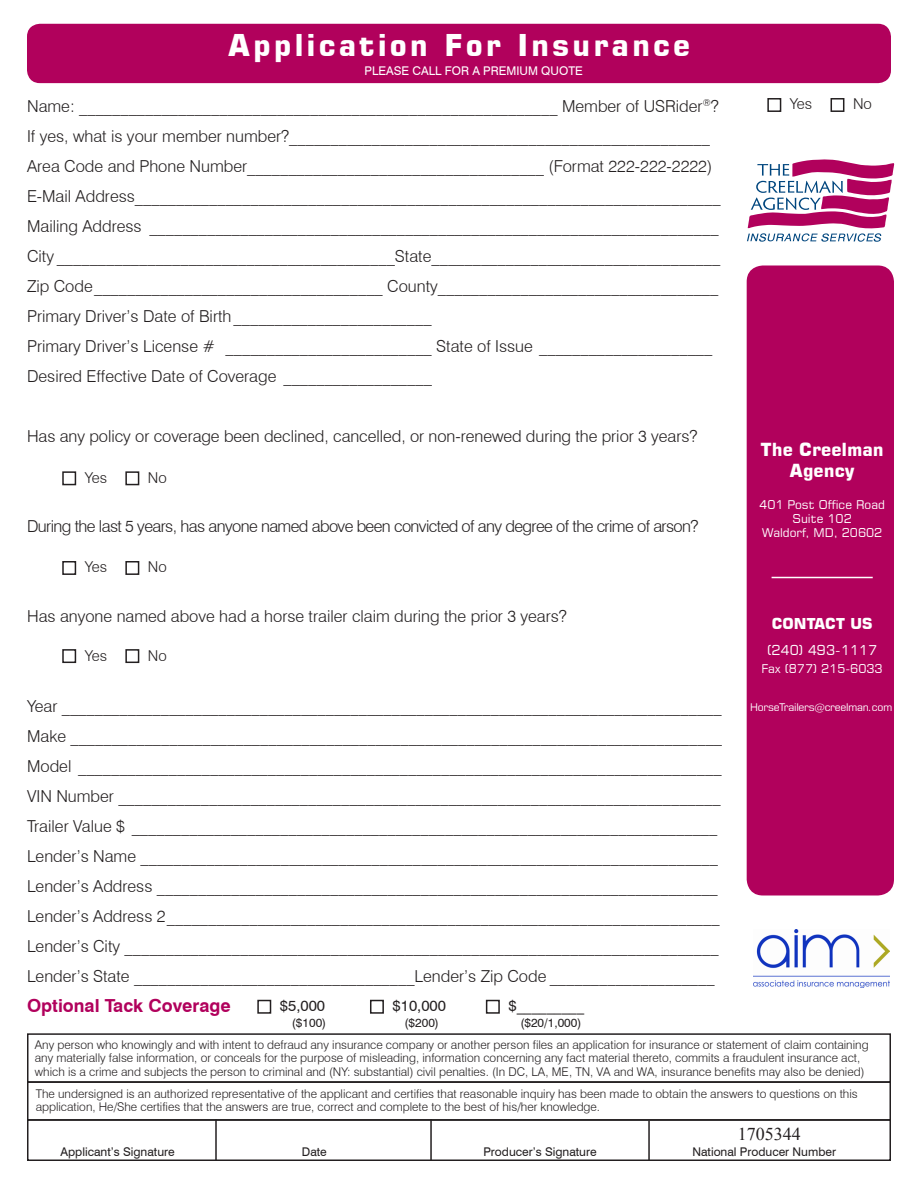
<style>
.page{position:relative;width:918px;height:1188px;background:#fff}
.page>*{position:absolute;margin:0;border:0;box-sizing:border-box;transform-origin:0 0}
.t1{font:700 30px "Square 721 BT";letter-spacing:.1em;color:#fff}
.t2{font:700 18px "Swiss 721 BT";color:#b1015c}
.t3{font:700 18px/21.6px "Square 721 BT";color:#fff;text-align:center}
.t4{font:18px "Times New Roman";color:#231f20}
.t5{font:300 16.5px "Swiss 721 BT";color:#231f20}
.t6{font:300 16.5px "Swiss 721 BT";letter-spacing:-.035em;color:#231f20}
.t7{font:15px "Swiss 721 BT";color:#231f20}
.t8{font:300 15px "Swiss 721 BT";color:#231f20}
.t9{font:700 15px "Square 721 BT";color:#fff}
.t10{font:13.5px "Square 721 BT";color:#fff}
.t11{font:300 12px/13.5px "Swiss 721 BT";color:#231f20}
.t12{font:12px "Swiss 721 BT";color:#231f20}
.t13{font:12px "Square 721 BT";color:#fff}
.t14{font:12px "Swiss 721 BT";color:#fff}
.t15{font:10.5px "Square 721 BT";letter-spacing:-.03em;color:#fff}
</style>
<div class="page">
<div style="left:767px;top:98px;width:14px;height:14px;border:2px solid #231f20"></div>
<div style="left:831px;top:98px;width:13px;height:14px;border:2px solid #231f20"></div>
<div style="left:62px;top:471px;width:14px;height:14px;border:2px solid #231f20"></div>
<div style="left:125px;top:471px;width:14px;height:14px;border:2px solid #231f20"></div>
<div style="left:62px;top:561px;width:14px;height:14px;border:2px solid #231f20"></div>
<div style="left:125px;top:561px;width:14px;height:14px;border:2px solid #231f20"></div>
<div style="left:62px;top:649px;width:14px;height:14px;border:2px solid #231f20"></div>
<div style="left:125px;top:649px;width:14px;height:14px;border:2px solid #231f20"></div>
<div style="left:257px;top:1000px;width:14px;height:14px;border:2px solid #231f20"></div>
<div style="left:370px;top:1000px;width:14px;height:14px;border:2px solid #231f20"></div>
<div style="left:486px;top:1000px;width:14px;height:14px;border:2px solid #231f20"></div>
<div style="left:27px;top:1033px;width:864px;height:50px;border:2px solid #231f20"></div>
<div style="left:27px;top:1081px;width:864px;height:40px;border:2px solid #231f20"></div>
<div style="left:27px;top:1119px;width:864px;height:42px;border:2px solid #231f20"></div>
<hr style="left:215px;top:1119px;width:2px;height:42px;background:#231f20">
<hr style="left:430px;top:1119px;width:2px;height:42px;background:#231f20">
<hr style="left:648px;top:1121px;width:2px;height:40px;background:#231f20">
<div style="left:27px;top:24px;width:864px;height:59px;background:#b1015c;border-radius:13px"></div>
<div style="left:747px;top:266px;width:147px;height:630px;background:#b1015c;border-radius:16px"></div>
<hr style="left:772px;top:577px;width:101px;height:1px;background:#fff">
<svg style="left:747px;top:159px;width:147px;height:83px"></svg>
<img style="left:753px;top:929px;width:136px;height:58px">
<p class="t1" style="left:228px;top:27px;width:464px">Application For Insurance</p>
<p class="t14" style="left:364px;top:63px;width:220px">PLEASE CALL FOR A PREMIUM QUOTE</p>
<p class="t5" style="left:27px;top:96px;width:693px">Name: __________________________________________________________ Member of USRider<sup>®</sup>?</p>
<p class="t5" style="left:27px;top:126px;width:684px">If yes, what is your member number?___________________________________________________</p>
<p class="t5" style="left:27px;top:156px;width:687px">Area Code and Phone Number____________________________________ (Format 222-222-2222)</p>
<p class="t5" style="left:27px;top:186px;width:695px">E-Mail Address_______________________________________________________________________</p>
<p class="t5" style="left:27px;top:216px;width:693px">Mailing Address _____________________________________________________________________</p>
<p class="t5" style="left:27px;top:246px;width:695px">City _________________________________________State___________________________________</p>
<p class="t5" style="left:27px;top:276px;width:693px">Zip Code___________________________________ County__________________________________</p>
<p class="t5" style="left:27px;top:306px;width:406px">Primary Driver’s Date of Birth ________________________</p>
<p class="t5" style="left:27px;top:336px;width:687px">Primary Driver’s License # _________________________ State of Issue _____________________</p>
<p class="t5" style="left:27px;top:366px;width:406px">Desired Effective Date of Coverage __________________</p>
<p class="t5" style="left:27px;top:426px;width:672px">Has any policy or coverage been declined, cancelled, or non-renewed during the prior 3 years?</p>
<p class="t8" style="left:85px;top:468px;width:24px">Yes</p>
<p class="t8" style="left:148px;top:468px;width:20px">No</p>
<p class="t6" style="left:27px;top:516px;width:673px">During the last 5 years, has anyone named above been convicted of any degree of the crime of arson?</p>
<p class="t8" style="left:85px;top:558px;width:24px">Yes</p>
<p class="t8" style="left:148px;top:558px;width:20px">No</p>
<p class="t8" style="left:790px;top:95px;width:24px">Yes</p>
<p class="t8" style="left:853px;top:95px;width:20px">No</p>
<p class="t3" style="left:761px;top:438px;width:125px">The Creelman<br>Agency</p>
<p class="t13" style="left:759px;top:497px;width:127px">401 Post Office Road</p>
<p class="t13" style="left:792px;top:511px;width:61px">Suite 102</p>
<p class="t13" style="left:762px;top:526px;width:122px">Waldorf, MD, 20602</p>
<p class="t5" style="left:27px;top:606px;width:542px">Has anyone named above had a horse trailer claim during the prior 3 years?</p>
<p class="t9" style="left:772px;top:615px;width:102px">CONTACT US</p>
<p class="t10" style="left:767px;top:642px;width:112px">(240) 493-1117</p>
<p class="t13" style="left:762px;top:661px;width:123px">Fax (877) 215-6033</p>
<p class="t15" style="left:750px;top:701px;width:144px">HorseTrailers@creelman.com</p>
<p class="t8" style="left:85px;top:646px;width:24px">Yes</p>
<p class="t8" style="left:148px;top:646px;width:20px">No</p>
<p class="t5" style="left:27px;top:696px;width:696px">Year ________________________________________________________________________________</p>
<p class="t5" style="left:27px;top:726px;width:697px">Make _______________________________________________________________________________</p>
<p class="t5" style="left:27px;top:756px;width:696px">Model ______________________________________________________________________________</p>
<p class="t5" style="left:27px;top:786px;width:695px">VIN Number _________________________________________________________________________</p>
<p class="t5" style="left:27px;top:816px;width:692px">Trailer Value $ _______________________________________________________________________</p>
<p class="t5" style="left:27px;top:846px;width:692px">Lender’s Name ______________________________________________________________________</p>
<p class="t5" style="left:27px;top:876px;width:692px">Lender’s Address ____________________________________________________________________</p>
<p class="t5" style="left:27px;top:906px;width:694px">Lender’s Address 2 ___________________________________________________________________</p>
<p class="t5" style="left:27px;top:936px;width:693px">Lender’s City ________________________________________________________________________</p>
<p class="t5" style="left:27px;top:966px;width:689px">Lender’s State __________________________________Lender’s Zip Code ____________________</p>
<p class="t2" style="left:27px;top:994px;width:205px">Optional Tack Coverage</p>
<p class="t7" style="left:280px;top:997px;width:47px">$5,000</p>
<p class="t7" style="left:393px;top:997px;width:55px">$10,000</p>
<p class="t7" style="left:508px;top:997px;width:77px">$_________</p>
<p class="t12" style="left:292px;top:1015px;width:36px">($100)</p>
<p class="t12" style="left:405px;top:1015px;width:36px">($200)</p>
<p class="t12" style="left:520px;top:1015px;width:63px">($20/1,000)</p>
<p class="t11" style="left:35px;top:1038px;width:835px">Any person who knowingly and with intent to defraud any insurance company or another person files an application for insurance or statement of claim containing any materially false information, or conceals for the purpose of misleading, information concerning any fact material thereto, commits a fraudulent insurance act, which is a crime and subjects the person to criminal and (NY: substantial) civil penalties. (In DC, LA, ME, TN, VA and WA, insurance benefits may also be denied)</p>
<p class="t11" style="left:36px;top:1087px;width:824px">The undersigned is an authorized representative of the applicant and certifies that reasonable inquiry has been made to obtain the answers to questions on this application, He/She certifies that the answers are true, correct and complete to the best of his/her knowledge.</p>
<p class="t12" style="left:61px;top:1145px;width:116px">Applicant’s Signature</p>
<p class="t12" style="left:302px;top:1145px;width:26px">Date</p>
<p class="t12" style="left:483px;top:1145px;width:115px">Producer’s Signature</p>
<p class="t12" style="left:692px;top:1145px;width:145px">National Producer Number</p>
<p class="t4" style="left:738px;top:1122px;width:64px">1705344</p>
</div>
